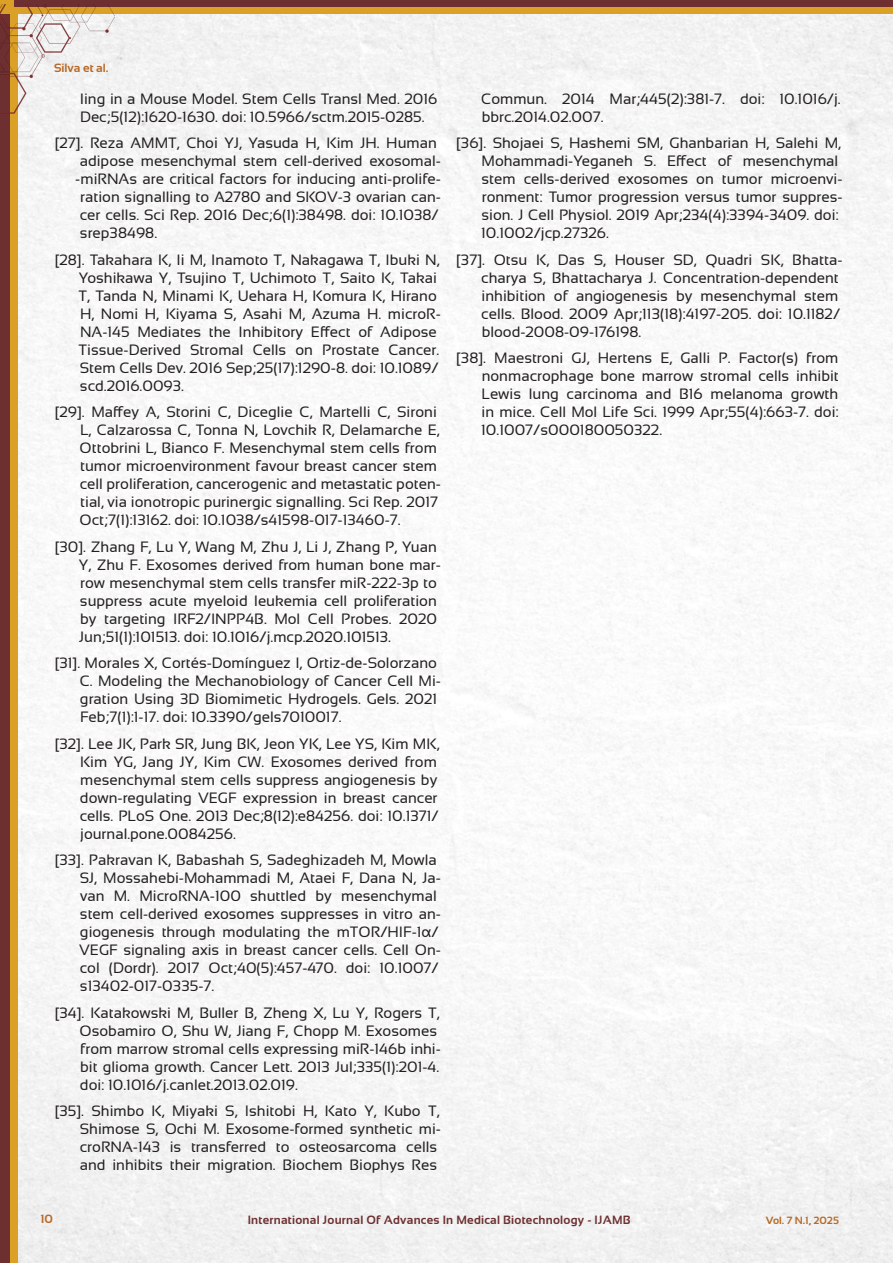
<style>
.page{position:relative;width:893px;height:1263px;background:#fff}
.page>*{position:absolute;margin:0;border:0;box-sizing:border-box;transform-origin:0 0}
.t1{font:15px/18px "Sansation";color:#231f20}
.t2{font:700 12px "Sansation";letter-spacing:.02em;color:#6d2f30}
.t3{font:700 12px "Sansation";color:#b76926}
.t4{font:700 10.5px "Sansation";color:#b76926}
</style>
<div class="page">
<img style="left:17px;top:14px;width:876px;height:1249px">
<div style="left:0;top:7px;width:14px;height:1256px;background:#6d2f30"></div>
<div style="left:10px;top:0;width:7px;height:1263px;background:#daa126"></div>
<div style="left:10px;top:0;width:883px;height:9px;background:#6d2f30"></div>
<div style="left:0;top:7px;width:891px;height:7px;background:#daa126"></div>
<svg style="left:891px;top:7px;width:2px;height:7px"></svg>
<div style="left:0;top:0;width:14px;height:8px;background:#daa126"></div>
<img style="left:0;top:4px;width:115px;height:166px">
<p class="t3" style="left:54px;top:61px;width:56px">Silva et al.</p>
<p class="t1" style="left:80px;top:89px;width:359px">ling in a Mouse Model. Stem Cells Transl Med. 2016<br>Dec;5(12):1620-1630. doi: 10.5966/sctm.2015-0285.</p>
<p class="t1" style="left:55px;top:134px;width:384px">[27]. Reza AMMT, Choi YJ, Yasuda H, Kim JH. Human</p>
<p class="t1" style="left:80px;top:152px;width:363px">adipose mesenchymal stem cell-derived exosomal-</p>
<p class="t1" style="left:75px;top:170px;width:367px">-miRNAs are critical factors for inducing anti-prolife-</p>
<p class="t1" style="left:80px;top:188px;width:362px">ration signalling to A2780 and SKOV-3 ovarian can-</p>
<p class="t1" style="left:80px;top:206px;width:360px">cer cells. Sci Rep. 2016 Dec;6(1):38498. doi: 10.1038/</p>
<p class="t1" style="left:80px;top:224px;width:79px">srep38498.</p>
<p class="t1" style="left:79px;top:250px;width:364px;text-indent:-24px">[28]. Takahara K, Ii M, Inamoto T, Nakagawa T, Ibuki N, Yoshikawa Y, Tsujino T, Uchimoto T, Saito K, Takai T, Tanda N, Minami K, Uehara H, Komura K, Hirano H, Nomi H, Kiyama S, Asahi M, Azuma H. microR-NA-145 Mediates the Inhibitory Effect of Adipose Tissue-Derived Stromal Cells on Prostate Cancer.<br>Stem Cells Dev. 2016 Sep;25(17):1290-8. doi: 10.1089/ scd.2016.0093.</p>
<p class="t1" style="left:80px;top:403px;width:363px;text-indent:-25px">[29]. Maffey A, Storini C, Diceglie C, Martelli C, Sironi L, Calzarossa C, Tonna N, Lovchik R, Delamarche E, Ottobrini L, Bianco F. Mesenchymal stem cells from tumor microenvironment favour breast cancer stem cell proliferation, cancerogenic and metastatic poten&shy;tial, via ionotropic purinergic signalling. Sci Rep. 2017<br>Oct;7(1):13162. doi: 10.1038/s41598-017-13460-7.</p>
<p class="t1" style="left:79px;top:537px;width:363px;text-indent:-24px">[30]. Zhang F, Lu Y, Wang M, Zhu J, Li J, Zhang P, Yuan Y, Zhu F. Exosomes derived from human bone mar&shy;row mesenchymal stem cells transfer miR-222-3p to suppress acute myeloid leukemia cell proliferation by targeting IRF2/INPP4B. Mol Cell Probes. 2020<br>Jun;51(1):101513. doi: 10.1016/j.mcp.2020.101513.</p>
<p class="t1" style="left:80px;top:654px;width:363px;text-indent:-25px">[31]. Morales X, Cortés-Domínguez I, Ortiz-de-Solorzano C. Modeling the Mechanobiology of Cancer Cell Mi&shy;gration Using 3D Biomimetic Hydrogels. Gels. 2021<br>Feb;7(1):1-17. doi: 10.3390/gels7010017.</p>
<p class="t1" style="left:80px;top:734px;width:361px;text-indent:-25px">[32]. Lee JK, Park SR, Jung BK, Jeon YK, Lee YS, Kim MK, Kim YG, Jang JY, Kim CW. Exosomes derived from mesenchymal stem cells suppress angiogenesis by down-regulating VEGF expression in breast cancer cells. PLoS One. 2013 Dec;8(12):e84256. doi: 10.1371/ journal.pone.0084256.</p>
<p class="t1" style="left:79px;top:851px;width:363px;text-indent:-24px">[33]. Pakravan K, Babashah S, Sadeghizadeh M, Mowla SJ, Mossahebi-Mohammadi M, Ataei F, Dana N, Ja&shy;van M. MicroRNA-100 shuttled by mesenchymal stem cell-derived exosomes suppresses in vitro an&shy;giogenesis through modulating the mTOR/HIF-1α/ VEGF signaling axis in breast cancer cells. Cell On&shy;col (Dordr). 2017 Oct;40(5):457-470. doi: 10.1007/ s13402-017-0335-7.</p>
<p class="t1" style="left:80px;top:1003px;width:363px;text-indent:-25px">[34]. Katakowski M, Buller B, Zheng X, Lu Y, Rogers T, Osobamiro O, Shu W, Jiang F, Chopp M. Exosomes from marrow stromal cells expressing miR-146b inhi&shy;bit glioma growth. Cancer Lett. 2013 Jul;335(1):201-4. doi: 10.1016/j.canlet.2013.02.019.</p>
<p class="t1" style="left:80px;top:1102px;width:363px;text-indent:-25px">[35]. Shimbo K, Miyaki S, Ishitobi H, Kato Y, Kubo T, Shimose S, Ochi M. Exosome-formed synthetic mi&shy;croRNA-143 is transferred to osteosarcoma cells and inhibits their migration. Biochem Biophys Res</p>
<p class="t1" style="left:481px;top:89px;width:361px">Commun. 2014 Mar;445(2):381-7. doi: 10.1016/j. bbrc.2014.02.007.</p>
<p class="t1" style="left:481px;top:134px;width:363px;text-indent:-25px">[36]. Shojaei S, Hashemi SM, Ghanbarian H, Salehi M, Mohammadi-Yeganeh S. Effect of mesenchymal stem cells-derived exosomes on tumor microenvi&shy;ronment: Tumor progression versus tumor suppres&shy;sion. J Cell Physiol. 2019 Apr;234(4):3394-3409. doi:<br>10.1002/jcp.27326.</p>
<p class="t1" style="left:481px;top:250px;width:363px;text-indent:-25px">[37]. Otsu K, Das S, Houser SD, Quadri SK, Bhatta&shy;charya S, Bhattacharya J. Concentration-dependent inhibition of angiogenesis by mesenchymal stem cells. Blood. 2009 Apr;113(18):4197-205. doi: 10.1182/ blood-2008-09-176198.</p>
<p class="t1" style="left:481px;top:349px;width:359px;text-align:justify;text-indent:-25px">[38]. Maestroni GJ, Hertens E, Galli P. Factor(s) from nonmacrophage bone marrow stromal cells inhibit Lewis lung carcinoma and B16 melanoma growth in mice. Cell Mol Life Sci. 1999 Apr;55(4):663-7. doi:<br>10.1007/s000180050322.</p>
<p class="t3" style="left:40px;top:1212px;width:14px">10</p>
<p class="t2" style="left:248px;top:1213px;width:384px">International Journal Of Advances In Medical Biotechnology - IJAMB</p>
<p class="t4" style="left:766px;top:1214px;width:74px">Vol. 7 N.1, 2025</p>
</div>
